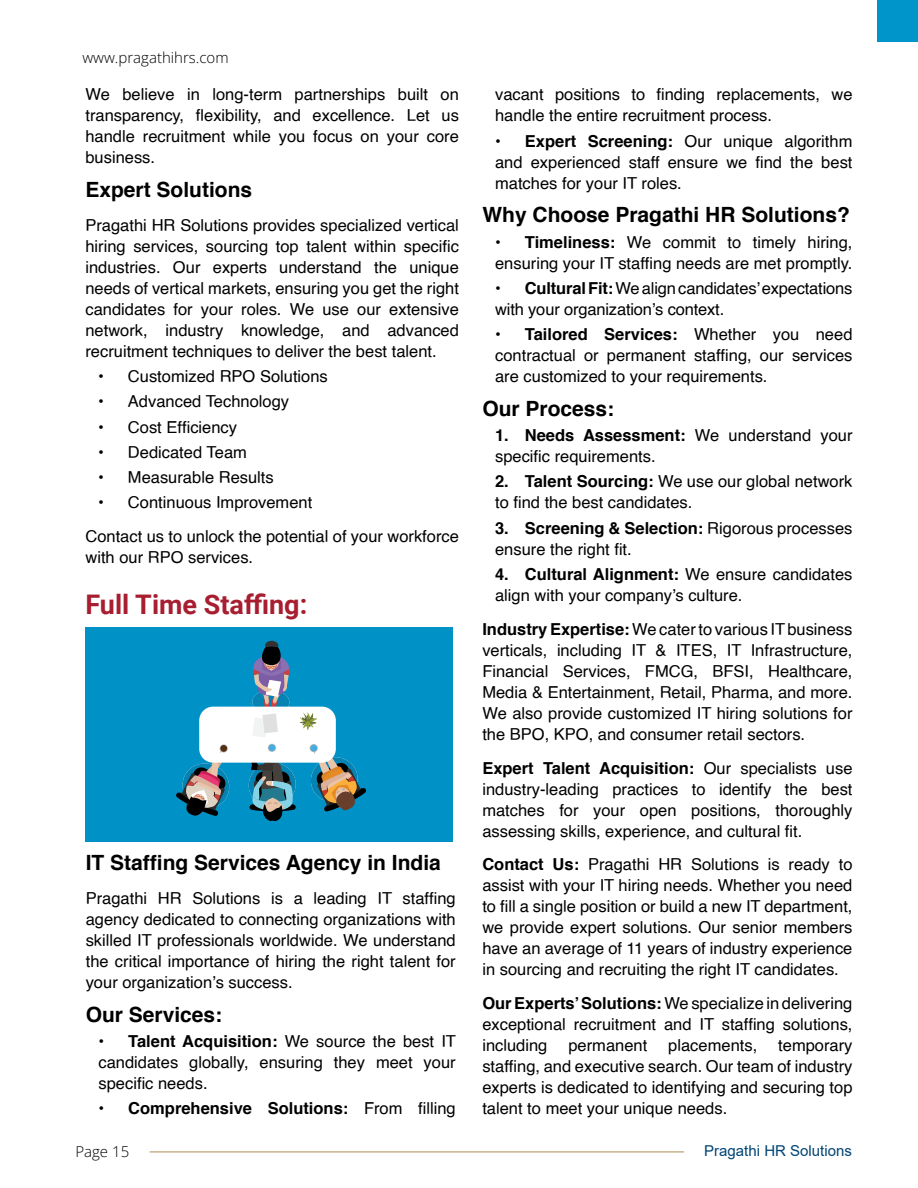
<style>
.page{position:relative;width:918px;height:1188px;background:#fff}
.page>*{position:absolute;margin:0;border:0;box-sizing:border-box;transform-origin:0 0}
.t1{font:700 27px "Roboto";color:#a81e31}
.t2{font:700 21px "Helvetica";color:#000}
.t3{font:16.5px/21px "Helvetica";color:#000;text-align:justify}
.t4{font:700 16.5px "Helvetica";color:#000}
.t5{font:300 15px "Open Sans";color:#000}
.t6{font:15px "Arial";color:#004474}
.s1{font-weight:700}
.s2{font-weight:400}
</style>
<div class="page">
<hr style="left:150px;top:1152px;width:534px;height:1px;background:#aa8d52">
<div style="left:877px;top:0;width:41px;height:42px;background:#0095ca"></div>
<div style="left:86px;top:627px;width:367px;height:214px;background:#0091c7"></div>
<div style="left:199px;top:707px;width:137px;height:56px;background:#fff;border-radius:14px"></div>
<svg style="left:176px;top:744px;width:56px;height:72px;background:#5b8ca2"></svg>
<svg style="left:247px;top:641px;width:119px;height:180px"></svg>
<p class="t5" style="left:82px;top:47px;width:148px">www.pragathihrs.com</p>
<p class="t3" style="left:85px;top:85px;width:375px">We believe in long-term partnerships built on transparency, flexibility, and excellence. Let us handle recruitment while you focus on your core business.</p>
<p class="t2" style="left:85px;top:173px;width:168px">Expert Solutions</p>
<p class="t3" style="left:85px;top:215px;width:375px">Pragathi HR Solutions provides specialized vertical hiring services, sourcing top talent within specific industries. Our experts understand the unique needs of vertical markets, ensuring you get the right candidates for your roles. We use our extensive network, industry knowledge, and advanced recruitment techniques to deliver the best talent.</p>
<p class="t3" style="left:98px;top:366px;width:231px">• Customized RPO Solutions</p>
<p class="t3" style="left:98px;top:392px;width:192px">• Advanced Technology</p>
<p class="t3" style="left:98px;top:417px;width:140px">• Cost Efficiency</p>
<p class="t3" style="left:98px;top:442px;width:150px">• Dedicated Team</p>
<p class="t3" style="left:98px;top:467px;width:177px">• Measurable Results</p>
<p class="t3" style="left:85px;top:486px;width:375px;line-height:33.8px;text-indent:13px">• Continuous Improvement<br>Contact us to unlock the potential of your workforce</p>
<p class="t3" style="left:85px;top:547px;width:169px">with our RPO services.</p>
<h1 class="t1" style="left:85px;top:586px;width:223px">Full Time Staffing:</h1>
<p class="t2" style="left:86px;top:846px;width:357px">IT Staffing Services Agency in India</p>
<p class="t3" style="left:86px;top:888px;width:372px">Pragathi HR Solutions is a leading IT staffing agency dedicated to connecting organizations with skilled IT professionals worldwide. We understand the critical importance of hiring the right talent for your organization’s success.</p>
<p class="t2" style="left:86px;top:997px;width:138px">Our Services:</p>
<p class="t3" style="left:99px;top:1031px;width:359px"><span class="s1">• Talent Acquisition:</span> We source the best IT candidates globally, ensuring they meet your specific needs.</p>
<p class="t4" style="left:99px;top:1095px;width:359px">• Comprehensive Solutions: <span class="s2">From filling</span></p>
<p class="t3" style="left:495px;top:85px;width:359px">vacant positions to finding replacements, we handle the entire recruitment process.</p>
<p class="t3" style="left:495px;top:131px;width:359px"><span class="s1">• Expert Screening:</span> Our unique algorithm and experienced staff ensure we find the best matches for your IT roles.</p>
<p class="t2" style="left:482px;top:198px;width:369px">Why Choose Pragathi HR Solutions?</p>
<p class="t3" style="left:495px;top:232px;width:359px"><span class="s1">• Timeliness:</span> We commit to timely hiring, ensuring your IT staffing needs are met promptly.</p>
<p class="t3" style="left:495px;top:278px;width:359px"><span class="s1">• Cultural Fit:</span> We align candidates’ expectations with your organization’s context.</p>
<p class="t3" style="left:495px;top:324px;width:359px"><span class="s1">• Tailored Services:</span> Whether you need contractual or permanent staffing, our services are customized to your requirements.</p>
<p class="t2" style="left:482px;top:392px;width:133px">Our Process:</p>
<p class="t3" style="left:495px;top:425px;width:359px"><span class="s1">1. Needs Assessment:</span> We understand your specific requirements.</p>
<p class="t3" style="left:495px;top:472px;width:359px"><span class="s1">2. Talent Sourcing:</span> We use our global network to find the best candidates.</p>
<p class="t3" style="left:495px;top:518px;width:359px"><span class="s1">3. Screening &amp; Selection:</span> Rigorous processes ensure the right fit.</p>
<p class="t3" style="left:495px;top:564px;width:359px"><span class="s1">4. Cultural Alignment:</span> We ensure candidates align with your company’s culture.</p>
<p class="t3" style="left:482px;top:619px;width:372px"><span class="s1">Industry Expertise:</span> We cater to various IT business verticals, including IT &amp; ITES, IT Infrastructure, Financial Services, FMCG, BFSI, Healthcare, Media &amp; Entertainment, Retail, Pharma, and more.<br>We also provide customized IT hiring solutions for the BPO, KPO, and consumer retail sectors.</p>
<p class="t3" style="left:482px;top:758px;width:372px"><span class="s1">Expert Talent Acquisition:</span> Our specialists use industry-leading practices to identify the best matches for your open positions, thoroughly assessing skills, experience, and cultural fit.</p>
<p class="t3" style="left:482px;top:855px;width:372px"><span class="s1">Contact Us:</span> Pragathi HR Solutions is ready to assist with your IT hiring needs. Whether you need to fill a single position or build a new IT department, we provide expert solutions. Our senior members have an average of 11 years of industry experience in sourcing and recruiting the right IT candidates.</p>
<p class="t3" style="left:482px;top:993px;width:372px"><span class="s1">Our Experts’ Solutions:</span> We specialize in delivering exceptional recruitment and IT staffing solutions, including</p>
<p class="t3" style="left:568px;top:1035px;width:80px">permanent</p>
<p class="t3" style="left:668px;top:1035px;width:90px">placements,</p>
<p class="t3" style="left:482px;top:1035px;width:372px;text-indent:296px">temporary staffing, and executive search. Our team of industry experts is dedicated to identifying and securing top talent to meet your unique needs.</p>
<p class="t5" style="left:75px;top:1141px;width:55px">Page 15</p>
<p class="t6" style="left:704px;top:1141px;width:149px">Pragathi HR Solutions</p>
</div>
